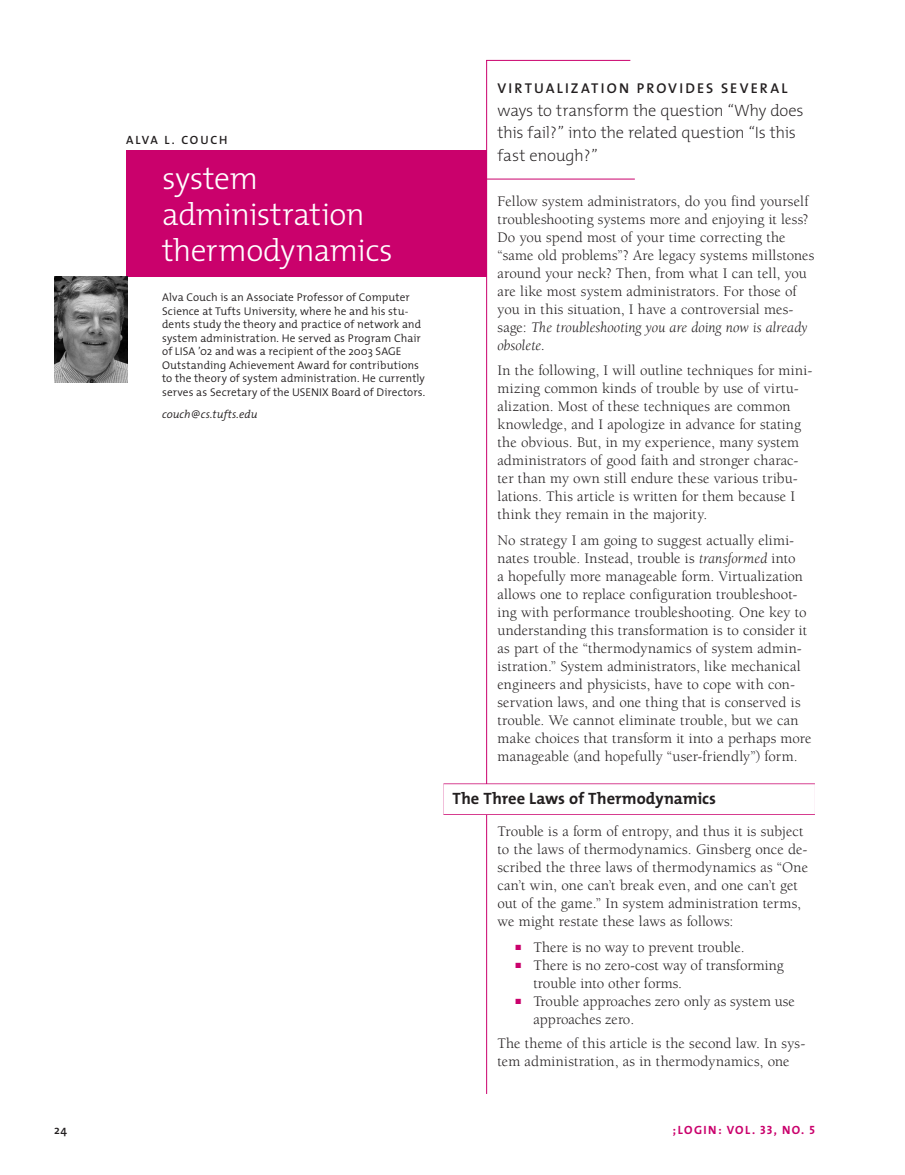
<style>
.page{position:relative;width:905px;height:1175px;background:#fff}
.page>*{position:absolute;margin:0;border:0;box-sizing:border-box;transform-origin:0 0}
._0a_Title_Small{font:300 31.5px/36px "The Mix";letter-spacing:-.02em;color:#fff}
._2a_Body_OpenPara{font:200 16.5px/22.5px "The Mix";letter-spacing:-.015em;color:#231f20}
._1_Head1_Opener{font:700 16.5px "The Mix";color:#231f20}
._2_Body_2b{font:15px/18px "Berkeley";letter-spacing:.005em;color:#231f20}
._2f_Bullet_list_no_s{font:15px/18px "Berkeley";color:#231f20}
._2e_Bullet_list{font:15px/18px "Berkeley";color:#231f20}
._2a_Body_OpenPara-2{font:600 14.25px "The Mix";letter-spacing:.15em;color:#231f20}
.t1{font:12px "The Mix Bold Caps";letter-spacing:.115em;color:#ca016c}
._4_Author{font:12px "The Mix Semi Bold Caps";letter-spacing:.14em;color:#231f20}
.t2{font:600 12px "The Mix";color:#231f20}
._4a_author_bio{font:300 11.25px/13.5px "The Mix";letter-spacing:.005em;color:#231f20}
._4b_Author_email{font:italic 300 11.25px "The Mix";letter-spacing:.005em;color:#231f20}
.s1{font-style:italic}
.s2{color:#ca016c}
</style>
<div class="page">
<div style="left:126px;top:150px;width:360px;height:126px;background:#ca016c"></div>
<hr style="left:486px;top:60px;width:144px;height:1px;background:#ca016c">
<hr style="left:486px;top:60px;width:1px;height:1034px;background:#ca016c">
<hr style="left:487px;top:179px;width:147px;height:1px;background:#ca016c">
<svg style="left:443px;top:783px;width:371px;height:32px"></svg>
<div style="left:443px;top:784px;width:371px;height:30px;background:#fff"></div>
<img style="left:54px;top:276px;width:73px;height:106px">
<p class="_4_Author" style="left:126px;top:130px;width:94px">A LVA L . COUCH</p>
<p class="_0a_Title_Small" style="left:162px;top:159px;width:232px">system administration thermodynamics</p>
<p class="_4a_author_bio" style="left:162px;top:290px;width:265px">Alva Couch is an Associate Professor of Computer Science at Tufts University, where he and his stu&shy;dents study the theory and practice of network and system administration. He served as Program Chair of LISA ’02 and was a recipient of the 2003 SAGE Outstanding Achievement Award for contributions to the theory of system administration. He currently serves as Secretary of the USENIX Board of Directors.</p>
<p class="_4b_Author_email" style="left:162px;top:405px;width:97px">couch@cs.tufts.edu</p>
<p class="_2a_Body_OpenPara-2" style="left:497px;top:76px;width:292px">VIRTUALIZATION PROVIDES SEVERAL</p>
<p class="_2a_Body_OpenPara" style="left:497px;top:98px;width:308px">ways to transform the question “Why does this fail?” into the related question “Is this fast enough?”</p>
<p class="_2_Body_2b" style="left:497px;top:192px;width:318px">Fellow system administrators, do you find yourself troubleshooting systems more and enjoying it less?<br>Do you spend most of your time correcting the “same old problems”? Are legacy systems millstones around your neck? Then, from what I can tell, you are like most system administrators. For those of you in this situation, I have a controversial mes&shy;sage: <span class="s1">The troubleshooting you are doing now is already obsolete.</span></p>
<p class="_2_Body_2b" style="left:497px;top:362px;width:316px">In the following, I will outline techniques for mini&shy;mizing common kinds of trouble by use of virtu&shy;alization. Most of these techniques are common knowledge, and I apologize in advance for stating the obvious. But, in my experience, many system administrators of good faith and stronger charac&shy;ter than my own still endure these various tribu&shy;lations. This article is written for them because I think they remain in the majority.</p>
<p class="_2_Body_2b" style="left:497px;top:531px;width:315px">No strategy I am going to suggest actually elimi&shy;nates trouble. Instead, trouble is <span class="s1">transformed</span> into<br>a hopefully more manageable form. Virtualization allows one to replace configuration troubleshoot&shy;ing with performance troubleshooting. One key to understanding this transformation is to consider it as part of the “thermodynamics of system admin&shy;istration.” System administrators, like mechanical engineers and physicists, have to cope with con&shy;servation laws, and one thing that is conserved is trouble. We cannot eliminate trouble, but we can make choices that transform it into a perhaps more manageable (and hopefully “user-friendly”) form.</p>
<p class="_1_Head1_Opener" style="left:452px;top:785px;width:265px">The Three Laws of Thermodynamics</p>
<p class="_2_Body_2b" style="left:497px;top:822px;width:312px">Trouble is a form of entropy, and thus it is subject to the laws of thermodynamics. Ginsberg once de&shy;scribed the three laws of thermodynamics as “One can’t win, one can’t break even, and one can’t get out of the game.” In system administration terms, we might restate these laws as follows:</p>
<p class="_2f_Bullet_list_no_s" style="left:515px;top:938px;width:231px"><span class="s2">■</span> There is no way to prevent trouble.</p>
<p class="_2f_Bullet_list_no_s" style="left:533px;top:956px;width:252px;text-indent:-18px"><span class="s2">■</span> There is no zero-cost way of transforming trouble into other forms.</p>
<p class="_2e_Bullet_list" style="left:533px;top:992px;width:263px;text-indent:-18px"><span class="s2">■</span> Trouble approaches zero only as system use approaches zero.</p>
<p class="_2_Body_2b" style="left:497px;top:1034px;width:309px">The theme of this article is the second law. In sys&shy;tem administration, as in thermodynamics, one</p>
<p class="t2" style="left:54px;top:1120px;width:14px">24</p>
<p class="t1" style="left:672px;top:1120px;width:144px">;LOGIN: VOL. 33, NO. 5</p>
</div>
